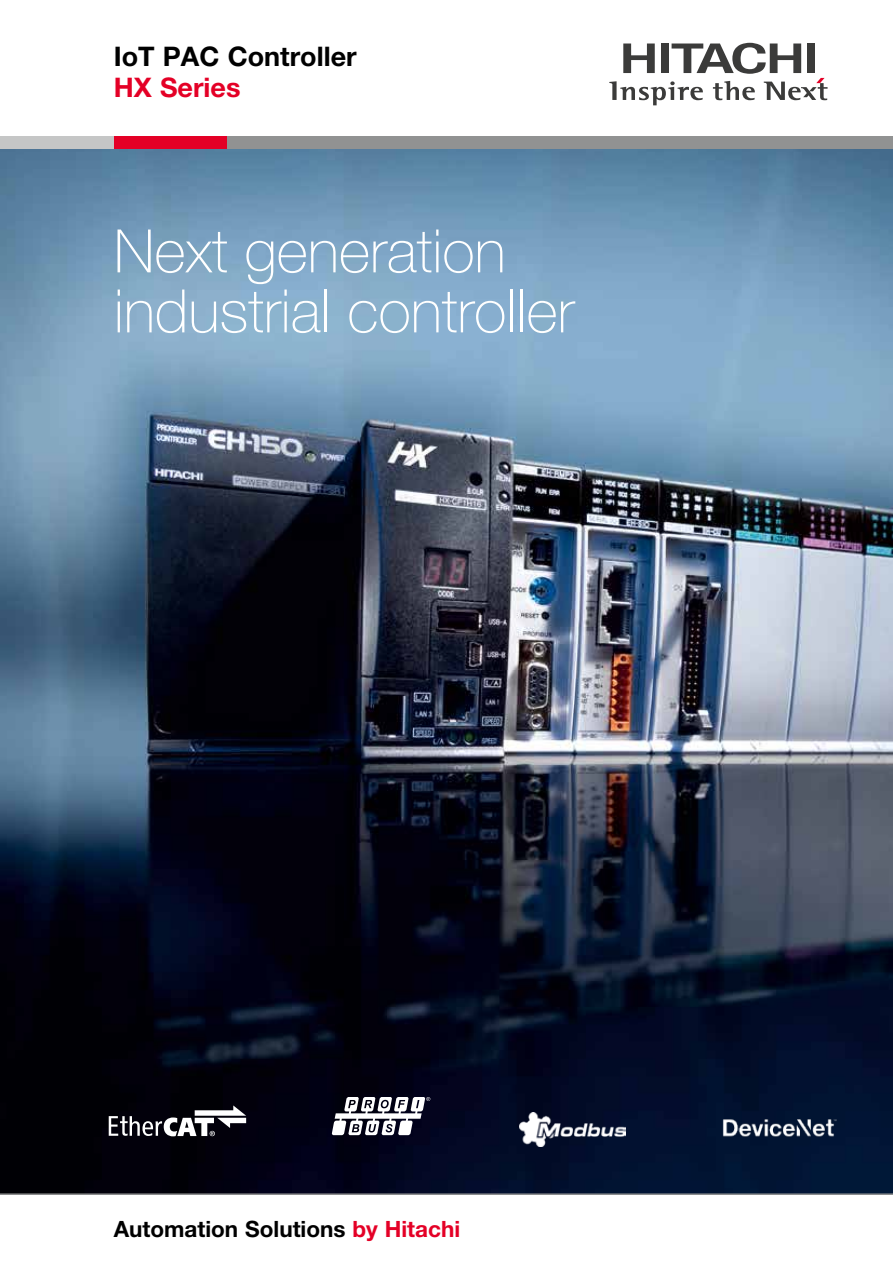
<style>
.page{position:relative;width:893px;height:1263px;background:#fff}
.page>*{position:absolute;margin:0;border:0;box-sizing:border-box;transform-origin:0 0}
.t1{font:100 60px/60px "Helvetica Neue LT Pro";color:#fff}
.t2{font:700 27px "Helvetica Neue LT Pro";color:#000}
.t3{font:700 27px "Helvetica Neue LT Pro";color:#e40026}
.t4{font:700 22.5px "Helvetica Neue LT Pro";color:#000}
.s1{color:#e40026}
</style>
<div class="page">
<img style="left:0;top:149px;width:893px;height:1044px">
<svg style="left:609px;top:43px;width:219px;height:62px"></svg>
<hr style="left:0;top:1193px;width:893px;height:2px;background:#919292">
<div style="left:0;top:136px;width:114px;height:13px;background:#c5c6c6"></div>
<div style="left:114px;top:136px;width:114px;height:13px;background:#e40026"></div>
<div style="left:228px;top:136px;width:665px;height:13px;background:#919292"></div>
<img style="left:519px;top:1113px;width:107px;height:34px">
<svg style="left:109px;top:1105px;width:137px;height:31px"></svg>
<img style="left:720px;top:1117px;width:118px;height:24px">
<svg style="left:332px;top:1098px;width:98px;height:37px"></svg>
<p class="t2" style="left:114px;top:40px;width:244px">IoT PAC Controller</p>
<p class="t3" style="left:114px;top:70px;width:128px">HX Series</p>
<p class="t1" style="left:114px;top:221px;width:462px">Next generation industrial controller</p>
<p class="t4" style="left:114px;top:1214px;width:348px">Automation Solutions <span class="s1">by Hitachi</span></p>
</div>
